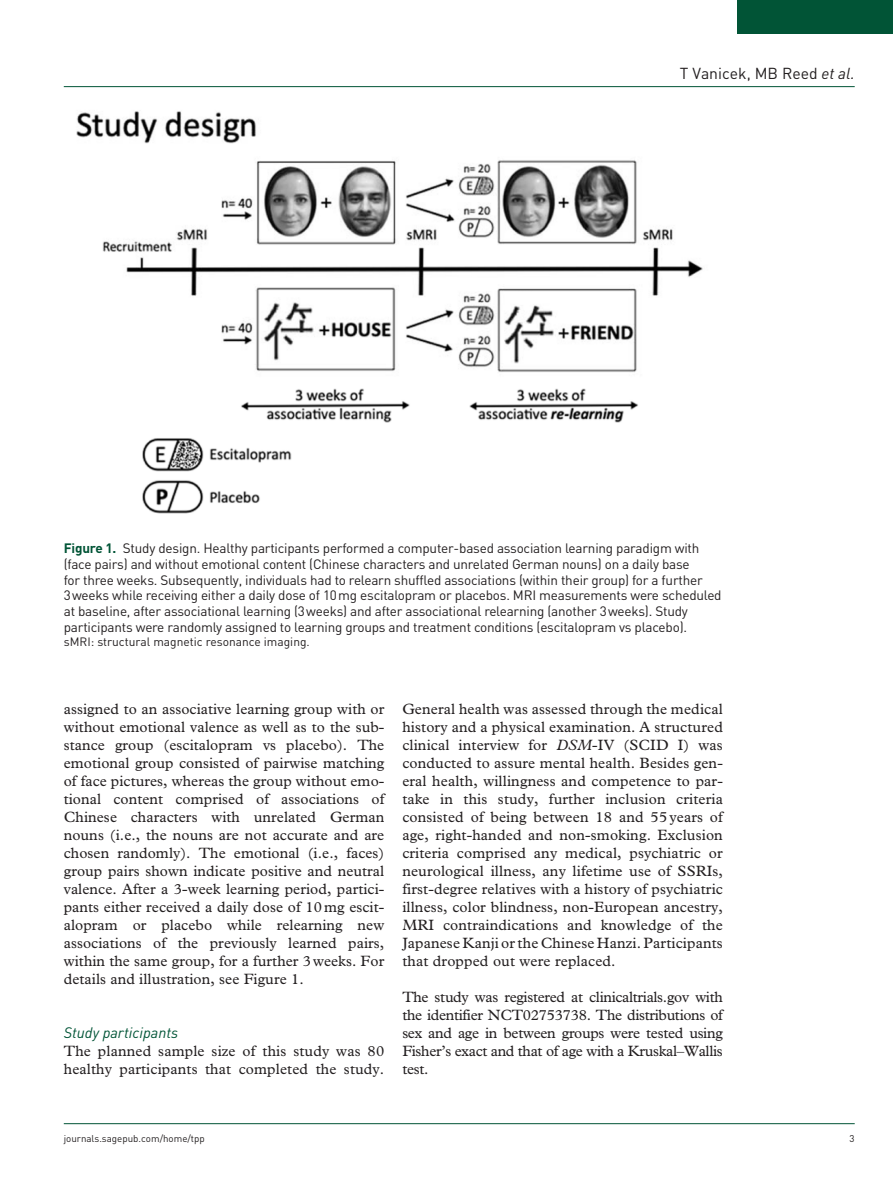
<style>
.page{position:relative;width:893px;height:1191px;background:#fff}
.page>*{position:absolute;margin:0;border:0;box-sizing:border-box;transform-origin:0 0}
.t1{font:15.75px "DIN";color:#231f20}
.t2{font:15px/18px "Plantin Std";letter-spacing:.01em;color:#231f20;text-align:justify}
.t3{font:italic 15px "DIN";color:#015436}
.t4{font:13.5px/15.8px "DIN";letter-spacing:-.015em;color:#231f20}
.t5{font:12px "DIN";color:#231f20}
.t6{font:9.75px "DIN";color:#231f20}
.s1{font-style:italic}
.s2{font-weight:700;color:#015436}
</style>
<div class="page">
<hr style="left:64px;top:86px;width:791px;height:1px;background:#015436">
<hr style="left:64px;top:1123px;width:791px;height:1px;background:#015436">
<div style="left:738px;top:0;width:155px;height:34px;background:#015436"></div>
<img style="left:76px;top:111px;width:627px;height:403px">
<p class="t1" style="left:680px;top:63px;width:176px">T Vanicek, MB Reed <span class="s1">et al.</span></p>
<p class="t4" style="left:64px;top:540px;width:659px"><span class="s2">Figure 1.</span> Study design. Healthy participants performed a computer-based association learning paradigm with (face pairs) and without emotional content (Chinese characters and unrelated German nouns) on a daily base<br>for three weeks. Subsequently, individuals had to relearn shuffled associations (within their group) for a further 3weeks while receiving either a daily dose of 10mg escitalopram or placebos. MRI measurements were scheduled at baseline, after associational learning (3weeks) and after associational relearning (another 3weeks). Study participants were randomly assigned to learning groups and treatment conditions (escitalopram vs placebo).</p>
<p class="t5" style="left:64px;top:634px;width:248px">sMRI: structural magnetic resonance imaging.</p>
<p class="t2" style="left:64px;top:700px;width:322px">assigned to an associative learning group with or without emotional valence as well as to the sub&shy;stance group (escitalopram vs placebo). The emotional group consisted of pairwise matching of face pictures, whereas the group without emo&shy;tional content comprised of associations of Chinese characters with unrelated German nouns (i.e., the nouns are not accurate and are chosen randomly). The emotional (i.e., faces) group pairs shown indicate positive and neutral valence. After a 3-week learning period, partici&shy;pants either received a daily dose of 10mg escit&shy;alopram or placebo while relearning new associations of the previously learned pairs, within the same group, for a further 3weeks. For details and illustration, see Figure 1.</p>
<p class="t3" style="left:64px;top:1023px;width:116px">Study participants</p>
<p class="t2" style="left:64px;top:1042px;width:322px">The planned sample size of this study was 80 healthy participants that completed the study.</p>
<p class="t2" style="left:402px;top:700px;width:322px">General health was assessed through the medical history and a physical examination. A structured clinical interview for <span class="s1">DSM</span>-IV (SCID I) was conducted to assure mental health. Besides gen&shy;eral health, willingness and competence to par&shy;take in this study, further inclusion criteria consisted of being between 18 and 55 years of age, right-handed and non-smoking. Exclusion criteria comprised any medical, psychiatric or neurological illness, any lifetime use of SSRIs, first-degree relatives with a history of psychiatric illness, color blindness, non-European ancestry, MRI contraindications and knowledge of the Japanese Kanji or the Chinese Hanzi. Participants that dropped out were replaced.</p>
<p class="t2" style="left:402px;top:988px;width:322px">The study was registered at clinicaltrials.gov with the identifier NCT02753738. The distributions of sex and age in between groups were tested using Fisher’s exact and that of age with a Kruskal–Wallis test.</p>
<p class="t6" style="left:64px;top:1132px;width:143px">journals.sagepub.com/home/tpp</p>
<p class="t6" style="left:850px;top:1132px;width:7px">3</p>
</div>
